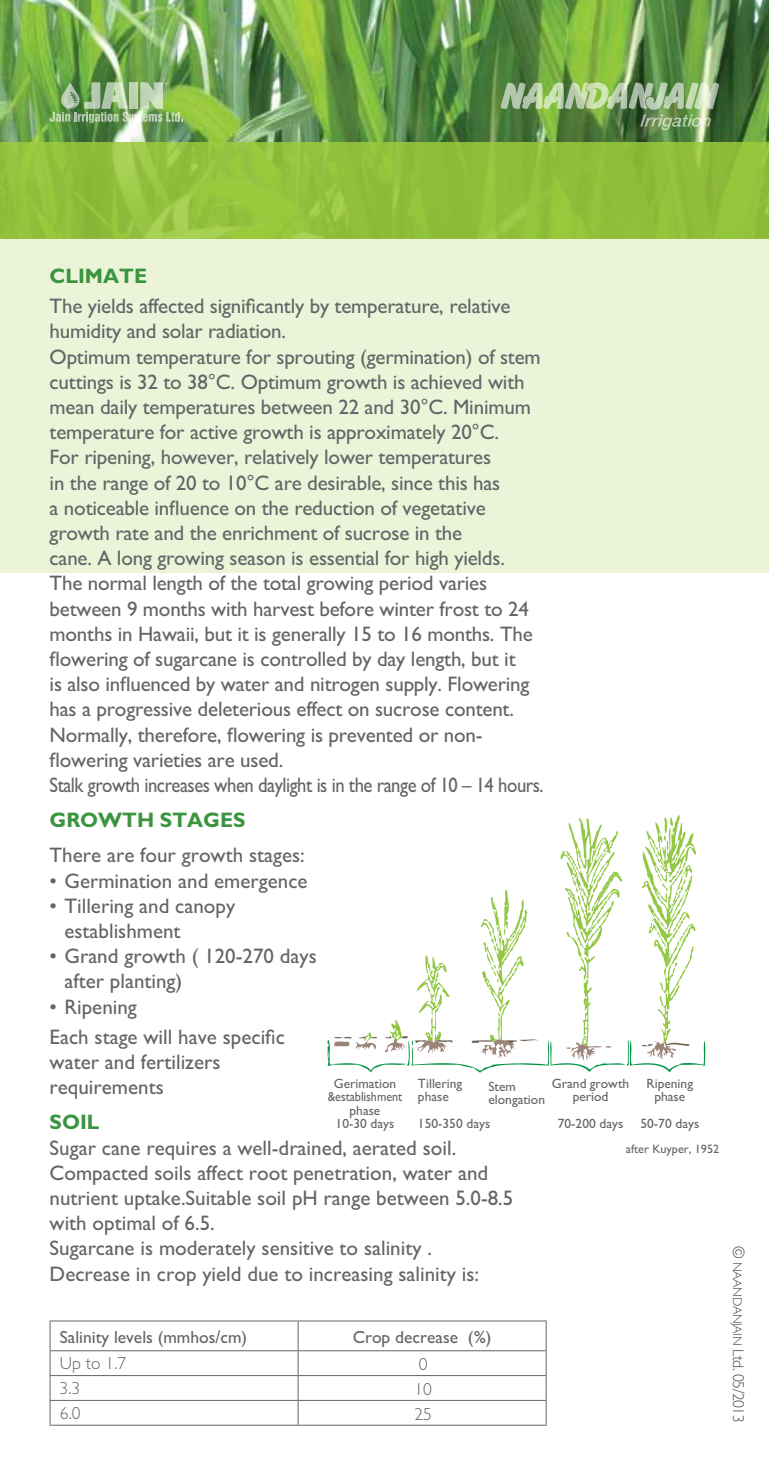
<style>
.page{position:relative;width:769px;height:1474px;background:#fff}
.page>*{position:absolute;margin:0;border:0;box-sizing:border-box;transform-origin:0 0}
.t1{font:21px/25.2px "M Gill Sans";letter-spacing:-.01em;color:#636467}
.t2{font:700 21px "M Gill Sans";color:#3b943f}
.t3{font:17.5px "M Gill Sans";color:#636467}
.t4{font:300 17.5px "M Gill Sans";color:#636467}
.t5{font:300 15.75px "M Gill Sans";letter-spacing:-.03em;color:#4d4d4f}
.t6{font:13.47px/13.5px "M Gill Sans";color:#636467;text-align:center}
.t7{font:12.25px "M Gill Sans";color:#636467}
.s1{font-size:12.6px}
</style>
<div class="page">
<img style="left:0;top:0;width:769px;height:142px">
<div style="left:0;top:238px;width:769px;height:335px;background:#ebf4d8"></div>
<svg style="left:0;top:142px;width:769px;height:97px;fill:#91c03b"></svg>
<img style="left:501px;top:82px;width:218px;height:48px">
<svg style="left:50px;top:82px;width:133px;height:41px"></svg>
<svg style="left:327px;top:815px;width:378px;height:257px"></svg>
<hr style="left:50px;top:1320px;width:248px;height:1px;background:#636467">
<hr style="left:298px;top:1320px;width:249px;height:1px;background:#636467">
<hr style="left:50px;top:1350px;width:248px;height:1px;background:#636467">
<hr style="left:298px;top:1350px;width:249px;height:1px;background:#636467">
<hr style="left:50px;top:1375px;width:248px;height:1px;background:#636467">
<hr style="left:298px;top:1375px;width:249px;height:1px;background:#636467">
<hr style="left:50px;top:1399px;width:248px;height:1px;background:#636467">
<svg style="left:50px;top:1321px;width:1px;height:103px"></svg>
<hr style="left:298px;top:1399px;width:249px;height:1px;background:#636467">
<svg style="left:298px;top:1321px;width:1px;height:103px"></svg>
<svg style="left:546px;top:1321px;width:1px;height:103px"></svg>
<hr style="left:50px;top:1424px;width:248px;height:1px;background:#636467">
<hr style="left:298px;top:1424px;width:249px;height:1px;background:#636467">
<p class="t2" style="left:50px;top:264px;width:99px">CLIMATE</p>
<p class="t1" style="left:50px;top:293px;width:495px">The yields affected significantly by temperature, relative humidity and solar radiation.<br>Optimum temperature for sprouting (germination) of stem cuttings is 32 to 38°C. Optimum growth is achieved with mean daily temperatures between 22 and 30°C. Minimum temperature for active growth is approximately 20°C.<br>For ripening, however, relatively lower temperatures<br>in the range of 20 to 10°C are desirable, since this has<br>a noticeable influence on the reduction of vegetative growth rate and the enrichment of sucrose in the<br>cane. A long growing season is essential for high yields.<br>The normal length of the total growing period varies between 9 months with harvest before winter frost to 24 months in Hawaii, but it is generally 15 to 16 months. The flowering of sugarcane is controlled by day length, but it<br>is also influenced by water and nitrogen supply. Flowering has a progressive deleterious effect on sucrose content.<br>Normally, therefore, flowering is prevented or non&shy;flowering varieties are used.<br>Stalk growth increases when daylight is in the range of 10 – 14 hours.</p>
<p class="t2" style="left:50px;top:808px;width:197px">GROWTH STAGES</p>
<p class="t1" style="left:50px;top:843px;width:257px">There are four growth stages:</p>
<p class="t1" style="left:50px;top:868px;width:260px">• Germination and emergence</p>
<p class="t1" style="left:64px;top:893px;width:172px;text-indent:-15px">• Tillering and canopy establishment</p>
<p class="t1" style="left:64px;top:943px;width:254px;text-indent:-15px">• Grand growth ( 120-270 days after planting)</p>
<p class="t1" style="left:50px;top:991px;width:237px;line-height:30.1px">• Ripening<br>Each stage will have specific</p>
<p class="t1" style="left:50px;top:1049px;width:172px">water and fertilizers requirements</p>
<p class="t2" style="left:50px;top:1110px;width:51px">SOIL</p>
<p class="t1" style="left:50px;top:1135px;width:465px">Sugar cane requires a well-drained, aerated soil.<br>Compacted soils affect root penetration, water and nutrient uptake.Suitable soil pH range between 5.0-8.5 with optimal of 6.5.<br>Sugarcane is moderately sensitive to salinity .<br>Decrease in crop yield due to increasing salinity is:</p>
<p class="t6" style="left:328px;top:1076px;width:76px">Gerimation &amp;establishment phase<br>10-30 days</p>
<p class="t6" style="left:418px;top:1076px;width:46px;text-align:left">Tillering phase</p>
<p class="t6" style="left:552px;top:1076px;width:79px">Grand growth period</p>
<p class="t6" style="left:558px;top:1117px;width:67px">70-200 days</p>
<p class="t6" style="left:488px;top:1079px;width:58px;text-align:left">Stem elongation</p>
<p class="t6" style="left:647px;top:1076px;width:48px">Ripening phase</p>
<p class="t6" style="left:640px;top:1117px;width:60px">50-70 days</p>
<p class="t6" style="left:418px;top:1117px;width:74px">150-350 days</p>
<p class="t7" style="left:626px;top:1141px;width:95px">after Kuyper, 1952</p>
<p class="t3" style="left:60px;top:1327px;width:189px">Salinity levels (mmhos/cm)</p>
<p class="t3" style="left:353px;top:1327px;width:140px">Crop decrease (%)</p>
<p class="t4" style="left:60px;top:1353px;width:68px">Up to 1.7</p>
<p class="t4" style="left:419px;top:1354px;width:10px">0</p>
<p class="t4" style="left:60px;top:1378px;width:22px">3.3</p>
<p class="t4" style="left:414px;top:1379px;width:19px">10</p>
<p class="t4" style="left:60px;top:1403px;width:22px">6.0</p>
<p class="t4" style="left:414px;top:1403px;width:19px">25</p>
<p class="t5" style="left:747px;top:1245px;width:178px;rotate:90deg">© <span class="s1">NAANDANJAIN</span> Ltd. 05/2013</p>
</div>
